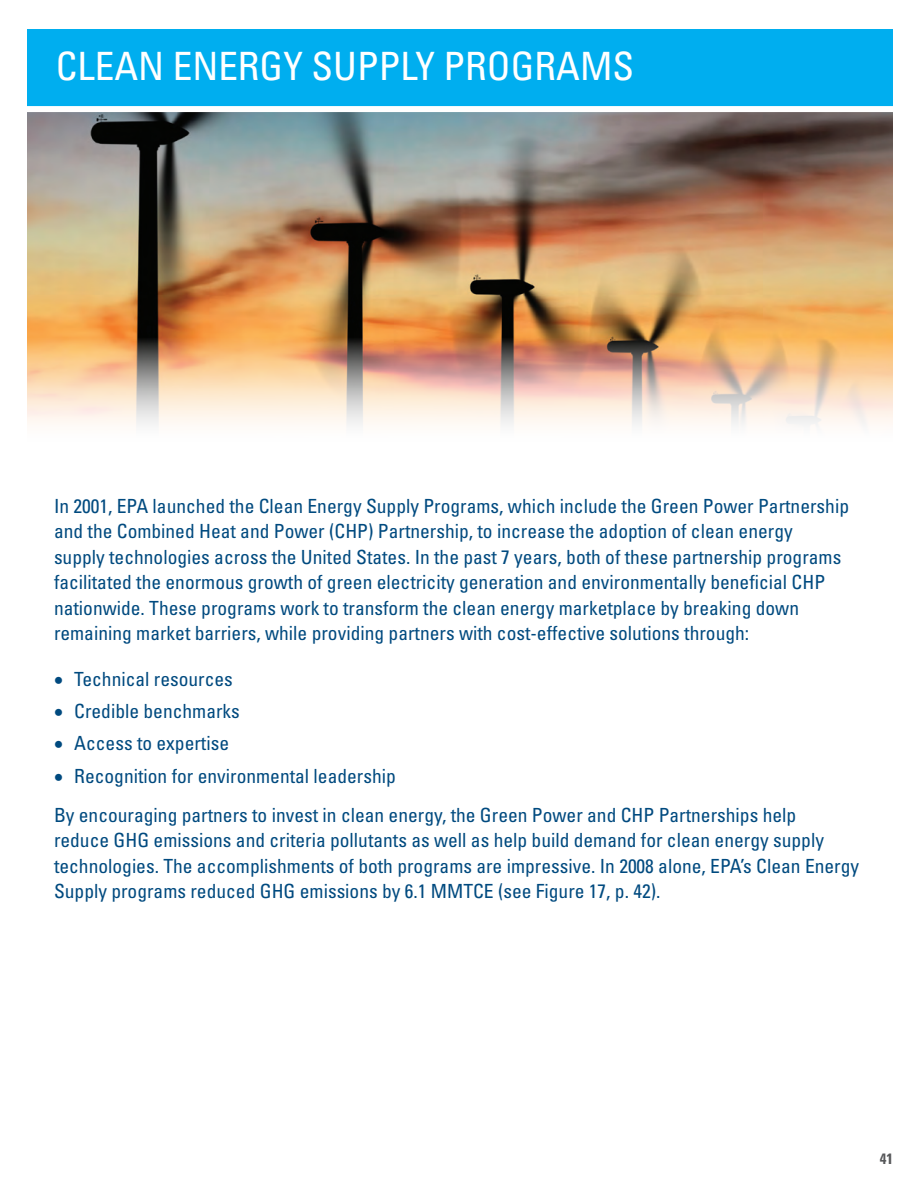
<style>
.page{position:relative;width:918px;height:1188px;background:#fff}
.page>*{position:absolute;margin:0;border:0;box-sizing:border-box;transform-origin:0 0}
.t1{font:condensed 39px "Univers LT Std";color:#fff}
.t2{font:condensed 19.5px/25.5px "Univers LT Std";color:#004a7f}
.t3{font:700 condensed 15px "Univers LT Std";color:#57585a}
</style>
<div class="page">
<img style="left:27px;top:112px;width:865px;height:225px">
<img style="left:27px;top:337px;width:866px;height:88px">
<div style="left:27px;top:29px;width:865px;height:80px;background:#00aeef"></div>
<div style="left:0;top:106px;width:918px;height:6px;background:#fff"></div>
<h1 class="t1" style="left:56px;top:42px;width:580px">CLEAN ENERGY SUPPLY PROGRAMS</h1>
<p class="t2" style="left:54px;top:493px;width:797px">In 2001, EPA launched the Clean Energy Supply Programs, which include the Green Power Partnership and the Combined Heat and Power (CHP) Partnership, to increase the adoption of clean energy<br>supply technologies across the United States. In the past 7 years, both of these partnership programs facilitated the enormous growth of green electricity generation and environmentally beneficial CHP nationwide. These programs work to transform the clean energy marketplace by breaking down remaining market barriers, while providing partners with cost-effective solutions through:</p>
<p class="t2" style="left:54px;top:666px;width:180px">• Technical resources</p>
<p class="t2" style="left:54px;top:698px;width:187px">• Credible benchmarks</p>
<p class="t2" style="left:54px;top:730px;width:177px">• Access to expertise</p>
<p class="t2" style="left:54px;top:756px;width:744px;line-height:39px">• Recognition for environmental leadership<br>By encouraging partners to invest in clean energy, the Green Power and CHP Partnerships help</p>
<p class="t2" style="left:54px;top:827px;width:807px">reduce GHG emissions and criteria pollutants as well as help build demand for clean energy supply technologies. The accomplishments of both programs are impressive. In 2008 alone, EPA’s Clean Energy<br>Supply programs reduced GHG emissions by 6.1 MMTCE (see Figure 17, p. 42).</p>
<p class="t3" style="left:880px;top:1150px;width:15px">41</p>
</div>
